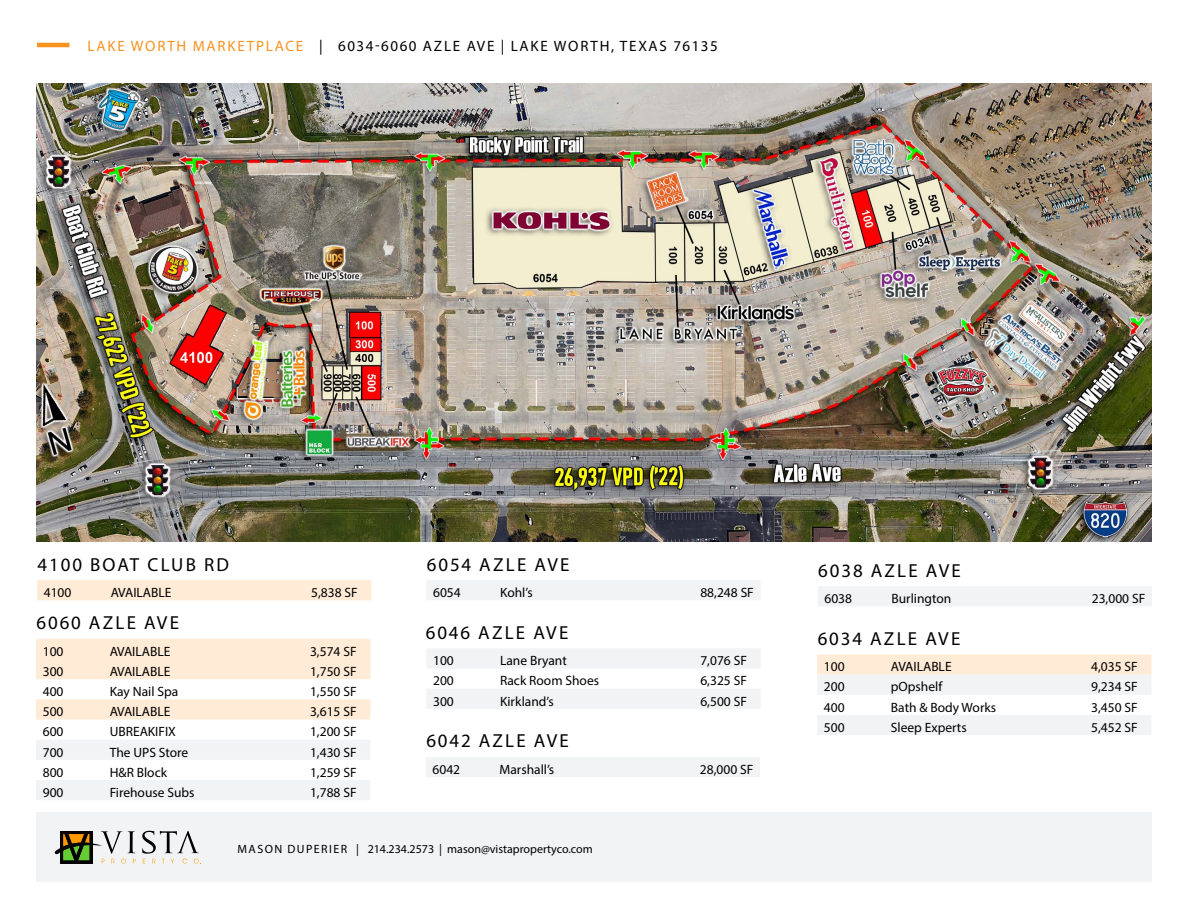
<style>
.page{position:relative;width:1188px;height:918px;background:#fff}
.page>*{position:absolute;margin:0;border:0;box-sizing:border-box;transform-origin:0 0}
.t1{font:18.9px "Myriad Pro";letter-spacing:.105em;color:#000}
.t2{font:15px "Myriad Pro";letter-spacing:.12em;color:#000}
.t3{font:13.5px "Myriad Pro";color:#000}
.t4{font:12px "Myriad Pro";color:#000}
.s1{color:#f7921e}
</style>
<div class="page">
<div style="left:37px;top:812px;width:1115px;height:70px;background:#f1f3f4"></div>
<hr style="left:37px;top:43px;width:32px;height:4px;background:#f7921e">
<img style="left:36px;top:83px;width:1115px;height:458px">
<svg style="left:36px;top:639px;width:334px;height:81px"></svg>
<div style="left:36px;top:740px;width:334px;height:20px;background:#f1f3f4"></div>
<div style="left:36px;top:780px;width:334px;height:20px;background:#f1f3f4"></div>
<svg style="left:817px;top:654px;width:334px;height:41px"></svg>
<div style="left:817px;top:715px;width:334px;height:20px;background:#f1f3f4"></div>
<div style="left:427px;top:580px;width:333px;height:20px;background:#f1f3f4"></div>
<div style="left:426px;top:757px;width:334px;height:20px;background:#f1f3f4"></div>
<div style="left:818px;top:586px;width:334px;height:20px;background:#f1f3f4"></div>
<div style="left:37px;top:580px;width:334px;height:20px;background:#ffebd6"></div>
<div style="left:427px;top:649px;width:333px;height:19px;background:#f1f3f4"></div>
<div style="left:427px;top:689px;width:333px;height:20px;background:#f1f3f4"></div>
<svg style="left:142px;top:831px;width:59px;height:33px"></svg>
<svg style="left:55px;top:831px;width:81px;height:33px"></svg>
<p class="t2" style="left:88px;top:37px;width:632px"><span class="s1">LAKE WORTH MARKETPLACE</span> | 6034-6060 AZLE AVE | LAKE WORTH, TEXAS 76135</p>
<h1 class="t1" style="left:38px;top:553px;width:193px">4100 BOAT CLUB RD</h1>
<p class="t3" style="left:44px;top:584px;width:29px">4100</p>
<p class="t3" style="left:111px;top:584px;width:62px">AVAILABLE</p>
<p class="t3" style="left:311px;top:584px;width:48px">5,838 SF</p>
<h1 class="t1" style="left:37px;top:611px;width:144px">6060 AZLE AVE</h1>
<p class="t3" style="left:43px;top:643px;width:22px">100</p>
<p class="t3" style="left:110px;top:643px;width:62px">AVAILABLE</p>
<p class="t3" style="left:310px;top:643px;width:48px">3,574 SF</p>
<p class="t3" style="left:43px;top:663px;width:22px">300</p>
<p class="t3" style="left:110px;top:663px;width:62px">AVAILABLE</p>
<p class="t3" style="left:310px;top:663px;width:48px">1,750 SF</p>
<p class="t3" style="left:43px;top:683px;width:22px">400</p>
<p class="t3" style="left:110px;top:683px;width:70px">Kay Nail Spa</p>
<p class="t3" style="left:310px;top:683px;width:48px">1,550 SF</p>
<p class="t3" style="left:43px;top:703px;width:22px">500</p>
<p class="t3" style="left:110px;top:703px;width:62px">AVAILABLE</p>
<p class="t3" style="left:310px;top:703px;width:48px">3,615 SF</p>
<p class="t3" style="left:43px;top:724px;width:22px">600</p>
<p class="t3" style="left:110px;top:724px;width:68px">UBREAKIFIX</p>
<p class="t3" style="left:310px;top:724px;width:48px">1,200 SF</p>
<p class="t3" style="left:43px;top:744px;width:22px">700</p>
<p class="t3" style="left:110px;top:744px;width:80px">The UPS Store</p>
<p class="t3" style="left:310px;top:744px;width:48px">1,430 SF</p>
<p class="t3" style="left:43px;top:764px;width:22px">800</p>
<p class="t3" style="left:110px;top:764px;width:59px">H&amp;R Block</p>
<p class="t3" style="left:310px;top:764px;width:48px">1,259 SF</p>
<p class="t3" style="left:43px;top:784px;width:22px">900</p>
<p class="t3" style="left:110px;top:784px;width:86px">Firehouse Subs</p>
<p class="t3" style="left:310px;top:784px;width:48px">1,788 SF</p>
<h1 class="t1" style="left:427px;top:553px;width:144px">6054 AZLE AVE</h1>
<p class="t3" style="left:433px;top:584px;width:29px">6054</p>
<p class="t3" style="left:500px;top:584px;width:34px">Kohl’s</p>
<p class="t3" style="left:700px;top:584px;width:55px">88,248 SF</p>
<h1 class="t1" style="left:426px;top:621px;width:144px">6046 AZLE AVE</h1>
<p class="t3" style="left:433px;top:652px;width:22px">100</p>
<p class="t3" style="left:500px;top:652px;width:68px">Lane Bryant</p>
<p class="t3" style="left:700px;top:652px;width:48px">7,076 SF</p>
<p class="t3" style="left:433px;top:672px;width:22px">200</p>
<p class="t3" style="left:500px;top:672px;width:101px">Rack Room Shoes</p>
<p class="t3" style="left:700px;top:672px;width:48px">6,325 SF</p>
<p class="t3" style="left:433px;top:693px;width:22px">300</p>
<p class="t3" style="left:500px;top:693px;width:55px">Kirkland’s</p>
<p class="t3" style="left:700px;top:693px;width:48px">6,500 SF</p>
<h1 class="t1" style="left:426px;top:729px;width:144px">6042 AZLE AVE</h1>
<p class="t3" style="left:433px;top:761px;width:29px">6042</p>
<p class="t3" style="left:500px;top:761px;width:56px">Marshall’s</p>
<p class="t3" style="left:700px;top:761px;width:55px">28,000 SF</p>
<p class="t4" style="left:238px;top:842px;width:357px">MASON DUPERIER | 214.234.2573 | mason@vistapropertyco.com</p>
<h1 class="t1" style="left:818px;top:559px;width:144px">6038 AZLE AVE</h1>
<p class="t3" style="left:824px;top:590px;width:29px">6038</p>
<p class="t3" style="left:891px;top:590px;width:61px">Burlington</p>
<p class="t3" style="left:1092px;top:590px;width:55px">23,000 SF</p>
<h1 class="t1" style="left:818px;top:627px;width:144px">6034 AZLE AVE</h1>
<p class="t3" style="left:824px;top:658px;width:22px">100</p>
<p class="t3" style="left:891px;top:658px;width:62px">AVAILABLE</p>
<p class="t3" style="left:1091px;top:658px;width:48px">4,035 SF</p>
<p class="t3" style="left:824px;top:679px;width:22px">200</p>
<p class="t3" style="left:891px;top:679px;width:53px">pOpshelf</p>
<p class="t3" style="left:1091px;top:679px;width:48px">9,234 SF</p>
<p class="t3" style="left:824px;top:699px;width:22px">400</p>
<p class="t3" style="left:891px;top:699px;width:107px">Bath &amp; Body Works</p>
<p class="t3" style="left:1091px;top:699px;width:48px">3,450 SF</p>
<p class="t3" style="left:824px;top:719px;width:22px">500</p>
<p class="t3" style="left:891px;top:719px;width:77px">Sleep Experts</p>
<p class="t3" style="left:1091px;top:719px;width:48px">5,452 SF</p>
</div>
